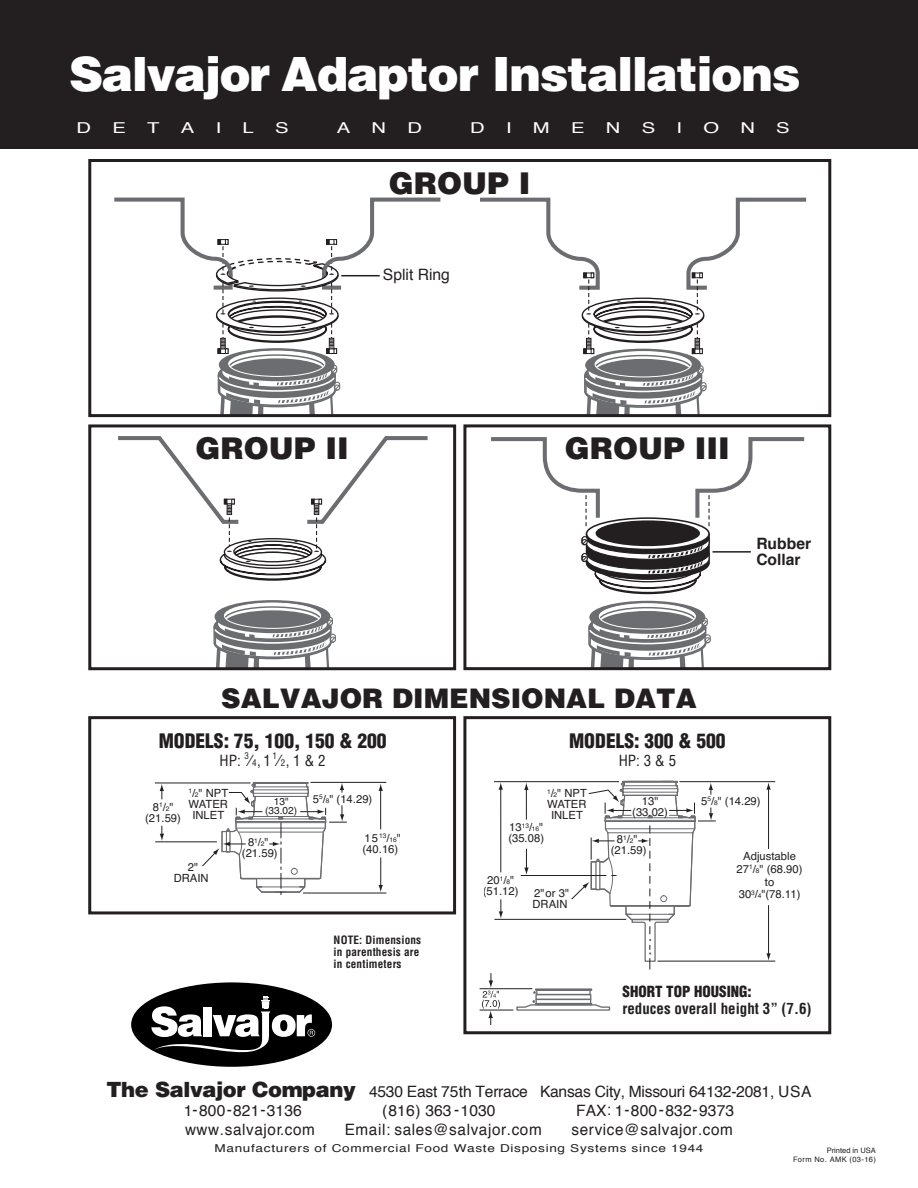
<style>
.page{position:relative;width:918px;height:1188px;background:#fff}
.page>*{position:absolute;margin:0;border:0;box-sizing:border-box;transform-origin:0 0}
.t1{font:900 47.25px "Helvetica";letter-spacing:-.025em;color:#fff}
.t2{font:900 30px "Helvetica";color:#231f20}
.t3{font:900 27px "Helvetica";color:#231f20}
.t4{font:900 condensed 19.5px "Helvetica";color:#231f20}
.t5{font:15.6px "Helvetica";letter-spacing:-.015em;color:#231f20}
.t6{font:15.6px "Helvetica";letter-spacing:.04em;color:#231f20}
.t7{font:15.6px "Helvetica";letter-spacing:.01em;color:#231f20}
.t8{font:700 15.6px "Helvetica";color:#231f20}
.t9{font:700 condensed 15px "Helvetica";color:#231f20}
.t10{font:condensed 15px "Helvetica";color:#231f20}
.t11{font:15px "Helvetica";color:#fff;scale:1.35 1}
.t12{font:900 condensed 15px "Helvetica";color:#231f20}
.t13{font:11.25px/11.1px "Helvetica";color:#231f20;text-align:center}
.t14{font:700 condensed 11.25px "Helvetica";letter-spacing:.015em;color:#231f20}
.t15{font:10.8px "Helvetica";letter-spacing:.05em;color:#231f20;scale:1.25 1}
.t16{font:10.2px/8.6px "Helvetica";color:#231f20;text-align:center}
.t17{font:7.5px "Helvetica";letter-spacing:.05em;color:#231f20}
.t18{font:7.5px "Helvetica";color:#231f20}
.s1{font-size:9px}
.s2{font-size:6.6px}
.s3{font-weight:900;font-size:21px}
</style>
<div class="page">
<div style="left:463px;top:716px;width:368px;height:318px;border:3px solid #231f20"></div>
<div style="left:88px;top:716px;width:368px;height:198px;border:3px solid #231f20"></div>
<div style="left:0;top:0;width:918px;height:148px;background:#231f20"></div>
<div style="left:215px;top:600px;width:116px;height:33px;border:2px solid #6c6d70;border-radius:50%"></div>
<svg style="left:213px;top:603px;width:123px;height:63px"></svg>
<svg style="left:118px;top:436px;width:310px;height:145px"></svg>
<div style="left:88px;top:424px;width:368px;height:246px;border:3px solid #231f20"></div>
<div style="left:589px;top:601px;width:116px;height:33px;border:2px solid #6c6d70;border-radius:50%"></div>
<svg style="left:588px;top:604px;width:123px;height:62px"></svg>
<svg style="left:491px;top:437px;width:313px;height:158px"></svg>
<div style="left:463px;top:424px;width:368px;height:246px;border:3px solid #231f20"></div>
<svg style="left:114px;top:198px;width:327px;height:215px"></svg>
<svg style="left:480px;top:198px;width:327px;height:215px"></svg>
<div style="left:88px;top:159px;width:743px;height:258px;border:3px solid #231f20"></div>
<hr style="left:341px;top:275px;width:39px;height:1px;background:#231f20">
<hr style="left:713px;top:551px;width:38px;height:2px;background:#231f20">
<div style="left:127px;top:978px;width:209px;height:93px;border:8px solid #fff;border-radius:50%"></div>
<div style="left:131px;top:982px;width:201px;height:85px;background:#000;border-radius:50%"></div>
<svg style="left:151px;top:996px;width:162px;height:56px"></svg>
<hr style="left:311px;top:782px;width:75px;height:1px;background:#231f20">
<hr style="left:155px;top:783px;width:96px;height:1px;background:#231f20">
<hr style="left:155px;top:841px;width:62px;height:1px;background:#231f20">
<hr style="left:303px;top:893px;width:83px;height:1px;background:#231f20">
<hr style="left:380px;top:789px;width:1px;height:40px;background:#231f20">
<hr style="left:380px;top:857px;width:1px;height:30px;background:#231f20">
<svg style="left:379px;top:885px;width:4px;height:7px"></svg>
<svg style="left:379px;top:784px;width:4px;height:7px"></svg>
<svg style="left:160px;top:826px;width:4px;height:15px"></svg>
<svg style="left:160px;top:784px;width:4px;height:15px"></svg>
<svg style="left:201px;top:782px;width:146px;height:113px"></svg>
<hr style="left:679px;top:781px;width:96px;height:1px;background:#231f20">
<hr style="left:494px;top:781px;width:125px;height:1px;background:#231f20">
<hr style="left:521px;top:875px;width:85px;height:1px;background:#231f20">
<hr style="left:526px;top:788px;width:1px;height:32px;background:#231f20">
<svg style="left:524px;top:849px;width:5px;height:26px"></svg>
<svg style="left:524px;top:783px;width:5px;height:7px"></svg>
<hr style="left:494px;top:919px;width:132px;height:1px;background:#231f20">
<hr style="left:500px;top:788px;width:1px;height:84px;background:#231f20">
<svg style="left:499px;top:899px;width:4px;height:20px"></svg>
<svg style="left:499px;top:782px;width:4px;height:8px"></svg>
<hr style="left:768px;top:789px;width:1px;height:60px;background:#231f20">
<hr style="left:768px;top:905px;width:1px;height:50px;background:#231f20">
<svg style="left:766px;top:953px;width:5px;height:8px"></svg>
<svg style="left:766px;top:782px;width:5px;height:8px"></svg>
<svg style="left:571px;top:781px;width:145px;height:188px"></svg>
<hr style="left:657px;top:961px;width:118px;height:1px;background:#231f20">
<div style="left:535px;top:988px;width:57px;height:3px;border:1px solid #6c6d70"></div>
<div style="left:536px;top:990px;width:55px;height:5px;border:1px solid #6c6d70"></div>
<svg style="left:516px;top:991px;width:94px;height:20px"></svg>
<hr style="left:480px;top:988px;width:52px;height:1px;background:#231f20">
<hr style="left:480px;top:1010px;width:33px;height:1px;background:#231f20">
<svg style="left:482px;top:973px;width:18px;height:52px"></svg>
<p class="t1" style="left:69px;top:43px;width:733px">Salvajor Adaptor Installations</p>
<p class="t11" style="left:77px;top:116px;width:12px">D</p>
<p class="t11" style="left:113px;top:116px;width:12px">E</p>
<p class="t11" style="left:147px;top:116px;width:11px">T</p>
<p class="t11" style="left:181px;top:116px;width:12px">A</p>
<p class="t11" style="left:216px;top:116px;width:6px">I</p>
<p class="t11" style="left:243px;top:116px;width:10px">L</p>
<p class="t11" style="left:275px;top:116px;width:12px">S</p>
<p class="t11" style="left:337px;top:116px;width:12px">A</p>
<p class="t11" style="left:372px;top:116px;width:12px">N</p>
<p class="t11" style="left:407px;top:116px;width:12px">D</p>
<p class="t11" style="left:470px;top:116px;width:12px">D</p>
<p class="t11" style="left:506px;top:116px;width:6px">I</p>
<p class="t11" style="left:533px;top:116px;width:14px">M</p>
<p class="t11" style="left:571px;top:116px;width:12px">E</p>
<p class="t11" style="left:606px;top:116px;width:12px">N</p>
<p class="t11" style="left:642px;top:116px;width:12px">S</p>
<p class="t11" style="left:677px;top:116px;width:6px">I</p>
<p class="t11" style="left:703px;top:116px;width:13px">O</p>
<p class="t11" style="left:740px;top:116px;width:12px">N</p>
<p class="t11" style="left:776px;top:116px;width:12px">S</p>
<p class="t2" style="left:389px;top:164px;width:143px">GROUP I</p>
<p class="t7" style="left:383px;top:263px;width:68px">Split Ring</p>
<p class="t2" style="left:196px;top:429px;width:155px">GROUP II</p>
<p class="t2" style="left:565px;top:429px;width:166px">GROUP III</p>
<p class="t8" style="left:756px;top:531px;width:56px">Rubber</p>
<p class="t8" style="left:756px;top:547px;width:46px">Collar</p>
<p class="t3" style="left:221px;top:681px;width:477px">SALVAJOR DIMENSIONAL DATA</p>
<p class="t4" style="left:159px;top:728px;width:230px">MODELS: 75, 100, 150 &amp; 200</p>
<p class="t10" style="left:220px;top:751px;width:108px">HP: <sup>3</sup>⁄<span class="s1">4</span>, 1<sup>1</sup>⁄<span class="s1">2</span>, 1 &amp; 2</p>
<p class="t4" style="left:569px;top:728px;width:158px">MODELS: 300 &amp; 500</p>
<p class="t10" style="left:619px;top:751px;width:59px">HP: 3 &amp; 5</p>
<p class="t13" style="left:145px;top:802px;width:37px">8<sup>1</sup>/<span class="s2">2</span>" (21.59)</p>
<p class="t13" style="left:188px;top:787px;width:41px"><sup>1</sup>/<span class="s2">2</span>" NPT<br>WATER<br>INLET</p>
<p class="t13" style="left:174px;top:862px;width:37px">2"<br>DRAIN</p>
<p class="t16" style="left:265px;top:798px;width:34px">13" (33.02)</p>
<p class="t13" style="left:242px;top:837px;width:37px">8<sup>1</sup>/<span class="s2">2</span>" (21.59)</p>
<p class="t13" style="left:313px;top:794px;width:61px">5<sup>5</sup>/<span class="s2">8</span>" (14.29)</p>
<p class="t13" style="left:363px;top:832px;width:40px;text-align:left">15 <sup>13</sup>/<span class="s2">16</span>" (40.16)</p>
<p class="t14" style="left:334px;top:933px;width:89px">NOTE: Dimensions</p>
<p class="t14" style="left:334px;top:945px;width:87px">in parenthesis are</p>
<p class="t14" style="left:334px;top:957px;width:69px">in centimeters</p>
<p class="t13" style="left:547px;top:788px;width:41px"><sup>1</sup>/<span class="s2">2</span>" NPT<br>WATER<br>INLET</p>
<p class="t13" style="left:508px;top:822px;width:37px;text-align:left">13<sup>13</sup>/<span class="s2">16</span>" (35.08)</p>
<p class="t13" style="left:483px;top:875px;width:37px">20<sup>1</sup>/<span class="s2">8</span>" (51.12)</p>
<p class="t13" style="left:532px;top:888px;width:38px;text-align:left">2" or 3"<br>DRAIN</p>
<p class="t13" style="left:632px;top:795px;width:37px">13" (33.02)</p>
<p class="t13" style="left:611px;top:834px;width:37px">8<sup>1</sup>/<span class="s2">2</span>" (21.59)</p>
<p class="t13" style="left:701px;top:796px;width:61px">5<sup>5</sup>/<span class="s2">8</span>" (14.29)</p>
<p class="t13" style="left:737px;top:851px;width:67px;line-height:12.6px">Adjustable<br>27<sup>1</sup>/<span class="s2">8</span>" (68.90) to<br>30<sup>3</sup>/<span class="s2">4</span>"(78.11)</p>
<p class="t12" style="left:622px;top:982px;width:131px">SHORT TOP HOUSING:</p>
<p class="t9" style="left:622px;top:999px;width:191px">reduces overall height 3” (7.6)</p>
<p class="t5" style="left:107px;top:1079px;width:706px"><span class="s3">The Salvajor Company</span> 4530 East 75th Terrace Kansas City, Missouri 64132-2081, USA</p>
<p class="t7" style="left:184px;top:1099px;width:120px">1-800-821-3136</p>
<p class="t7" style="left:382px;top:1099px;width:115px">(816) 363 -1030</p>
<p class="t7" style="left:576px;top:1099px;width:160px">FAX: 1-800-832-9373</p>
<p class="t6" style="left:185px;top:1117px;width:132px">www.salvajor.com</p>
<p class="t6" style="left:345px;top:1117px;width:199px">Email: sales@salvajor.com</p>
<p class="t6" style="left:572px;top:1117px;width:163px">service@salvajor.com</p>
<p class="t15" style="left:214px;top:1140px;width:393px">Manufacturers of Commercial Food Waste Disposing Systems since 1944</p>
<p class="t18" style="left:827px;top:1145px;width:51px">Printed in USA</p>
<p class="t17" style="left:793px;top:1154px;width:84px">Form No. AMK (03-16)</p>
</div>
